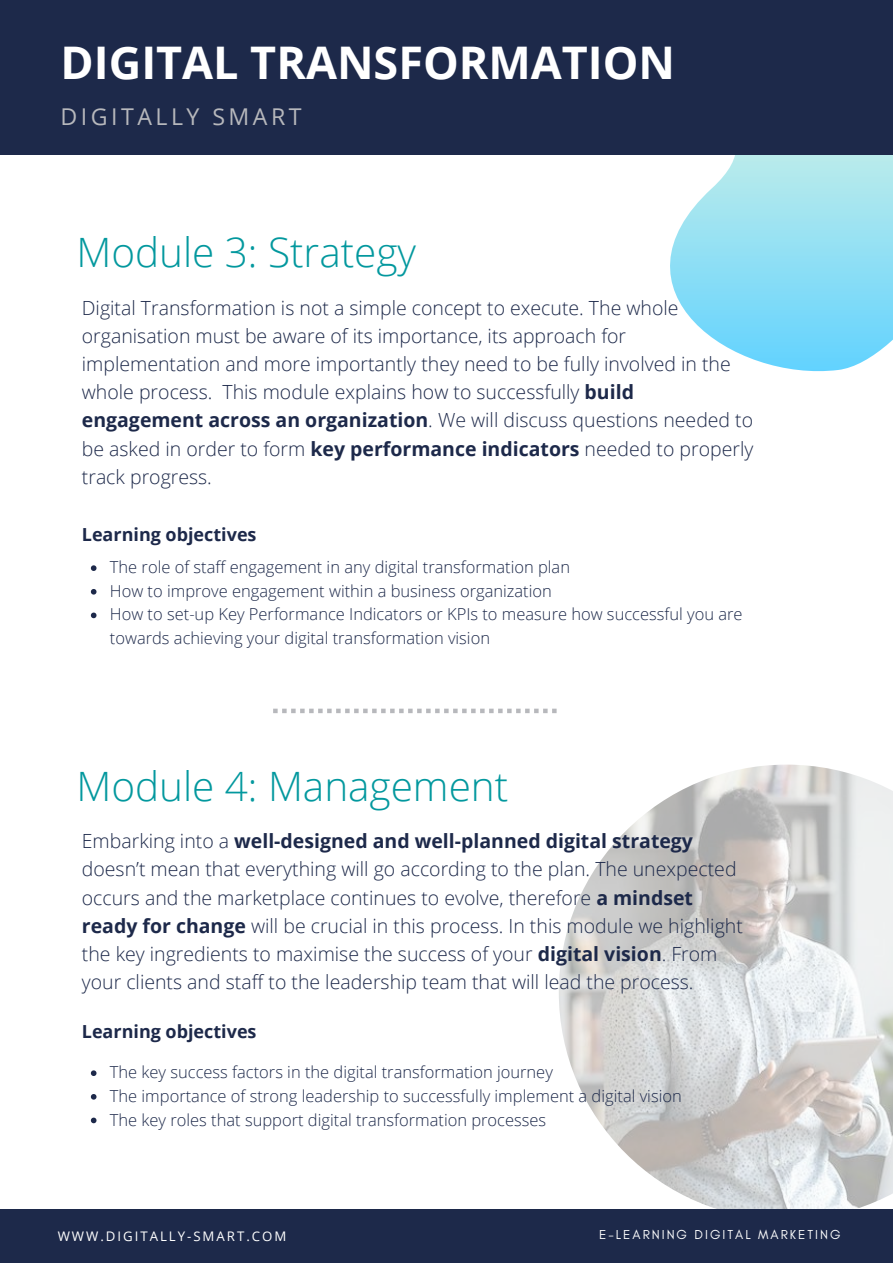
<style>
.page{position:relative;width:893px;height:1264px;background:#fff}
.page>*{position:absolute;margin:0;border:0;box-sizing:border-box;transform-origin:0 0}
.t1{font:700 45px "Open Sans";color:#fff}
.t2{font:300 40.5px "Open Sans";color:#03989e}
.t3{font:23.1px "Open Sans";letter-spacing:.15em;color:#b7b8bc}
.t4{font:300 19.5px/28px "Open Sans";color:#1d294a}
.t5{font:700 18px "Open Sans";color:#1d294a}
.t6{font:300 16.5px/23.5px "Open Sans";color:#1d294a}
.t7{font:13.2px "Glacial Indifference";letter-spacing:.15em;color:#fff}
.t8{font:13.2px "Open Sans";letter-spacing:.15em;color:#fff}
.s1{font-weight:700}
</style>
<div class="page">
<svg style="left:670px;top:155px;width:222px;height:217px"></svg>
<div style="left:0;top:0;width:892px;height:155px;background:#1d294a"></div>
<img style="left:559px;top:764px;width:333px;height:445px">
<div style="left:0;top:1209px;width:892px;height:53px;background:#1d294a"></div>
<svg style="left:273px;top:708px;width:283px;height:5px"></svg>
<svg style="left:91px;top:565px;width:5px;height:6px"></svg>
<svg style="left:91px;top:589px;width:5px;height:5px"></svg>
<svg style="left:91px;top:612px;width:5px;height:6px"></svg>
<svg style="left:91px;top:1070px;width:5px;height:5px"></svg>
<svg style="left:91px;top:1094px;width:5px;height:5px"></svg>
<svg style="left:91px;top:1117px;width:5px;height:6px"></svg>
<h1 class="t1" style="left:61px;top:31px;width:616px">DIGITAL TRANSFORMATION</h1>
<p class="t3" style="left:61px;top:100px;width:242px">DIGITALLY SMART</p>
<h2 class="t2" style="left:76px;top:224px;width:341px">Module 3: Strategy</h2>
<p class="t4" style="left:82px;top:293px;width:673px">Digital Transformation is not a simple concept to execute. The whole organisation must be aware of its importance, its approach for implementation and more importantly they need to be fully involved in the whole process. This module explains how to successfully <span class="s1">build engagement across an organization</span>. We will discuss questions needed to be asked in order to form <span class="s1">key performance indicators</span> needed to properly track progress.</p>
<p class="t5" style="left:82px;top:521px;width:176px">Learning objectives</p>
<p class="t6" style="left:110px;top:555px;width:634px">The role of staff engagement in any digital transformation plan<br>How to improve engagement within a business organization<br>How to set-up Key Performance Indicators or KPIs to measure how successful you are towards achieving your digital transformation vision</p>
<h2 class="t2" style="left:76px;top:757px;width:433px">Module 4: Management</h2>
<p class="t4" style="left:82px;top:826px;width:662px">Embarking into a <span class="s1">well-designed and well-planned digital strategy </span>doesn’t mean that everything will go according to the plan. The unexpected occurs and the marketplace continues to evolve, therefore <span class="s1">a mindset ready for change</span> will be crucial in this process. In this module we highlight the key ingredients to maximise the success of your <span class="s1">digital vision</span>. From your clients and staff to the leadership team that will lead the process.</p>
<p class="t5" style="left:82px;top:1018px;width:176px">Learning objectives</p>
<p class="t6" style="left:110px;top:1060px;width:573px">The key success factors in the digital transformation journey<br>The importance of strong leadership to successfully implement a digital vision<br>The key roles that support digital transformation processes</p>
<p class="t8" style="left:58px;top:1226px;width:230px">WWW.DIGITALLY-SMART.COM</p>
<p class="t7" style="left:599px;top:1226px;width:243px">E-LEARNING DIGITAL MARKETING</p>
</div>
